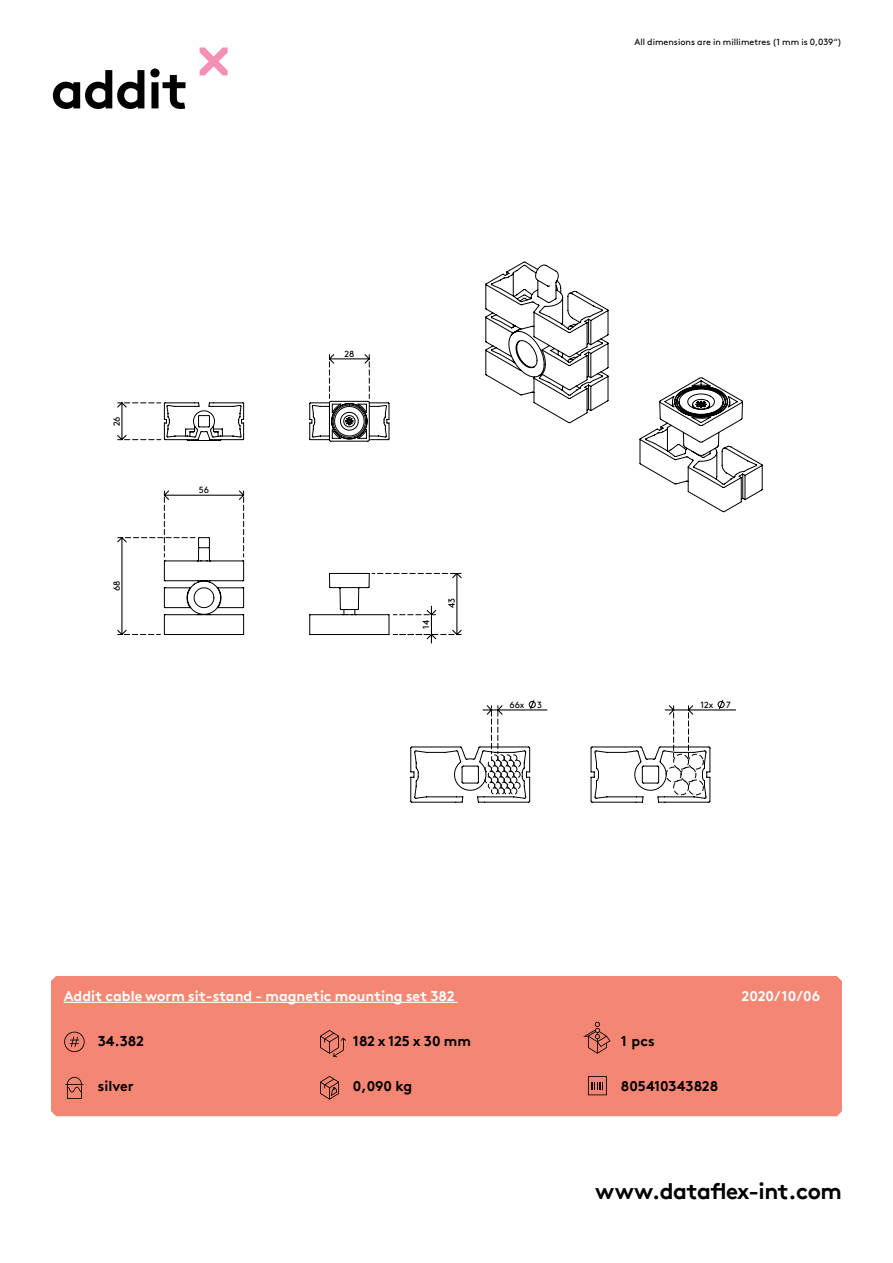
<style>
.page{position:relative;width:893px;height:1263px;background:#fff}
.page>*{position:absolute;margin:0;border:0;box-sizing:border-box;transform-origin:0 0}
.hoofdstuk{font:700 54px "Brown Pro TT";letter-spacing:-.02em;color:#000}
.t1{font:700 22.5px "Brown Pro TT";letter-spacing:-.02em;color:#000}
.t2{font:700 14.25px "Brown Pro TT";color:#fff}
.specificaties{font:700 14.25px "Brown Pro TT";color:#000}
.t3{font:9px "Brown";color:#000}
.t4{font:9px "Brown Pro TT Regular Alt";color:#000}
</style>
<div class="page">
<svg style="left:200px;top:47px;width:28px;height:28px"></svg>
<div style="left:51px;top:976px;width:791px;height:140px;background:#f58674"></div>
<svg style="left:410px;top:700px;width:326px;height:103px"></svg>
<svg style="left:118px;top:354px;width:344px;height:282px"></svg>
<svg style="left:485px;top:261px;width:278px;height:252px"></svg>
<svg style="left:64px;top:1032px;width:21px;height:20px"></svg>
<svg style="left:65px;top:1077px;width:18px;height:22px"></svg>
<svg style="left:320px;top:1030px;width:26px;height:27px"></svg>
<svg style="left:583px;top:1022px;width:27px;height:32px"></svg>
<svg style="left:320px;top:1076px;width:19px;height:24px"></svg>
<svg style="left:588px;top:1076px;width:19px;height:19px"></svg>
<hr style="left:64px;top:1002px;width:394px;height:1px;background:#fff">
<p class="hoofdstuk" style="left:51px;top:46px;width:139px">addit</p>
<p class="t4" style="left:110px;top:426px;width:11px;rotate:-90deg">26</p>
<p class="t4" style="left:110px;top:591px;width:12px;rotate:-90deg">68</p>
<p class="t4" style="left:199px;top:483px;width:12px">56</p>
<p class="t3" style="left:634px;top:35px;width:209px">All dimensions are in millimetres (1 mm is 0,039“)</p>
<p class="t4" style="left:344px;top:347px;width:11px">28</p>
<p class="t4" style="left:419px;top:629px;width:10px;rotate:-90deg">14</p>
<p class="t4" style="left:445px;top:608px;width:11px;rotate:-90deg">43</p>
<p class="t4" style="left:509px;top:698px;width:17px">66x</p>
<p class="t4" style="left:537px;top:698px;width:6px">3</p>
<p class="t4" style="left:700px;top:698px;width:14px">12x</p>
<p class="t4" style="left:726px;top:698px;width:6px">7</p>
<p class="t2" style="left:64px;top:985px;width:392px">Addit cable worm sit-stand - magnetic mounting set 382</p>
<p class="t2" style="left:742px;top:985px;width:80px">2020/10/06</p>
<p class="specificaties" style="left:98px;top:1029px;width:48px">34.382</p>
<p class="specificaties" style="left:98px;top:1074px;width:37px">silver</p>
<p class="specificaties" style="left:353px;top:1029px;width:119px">182 x 125 x 30 mm</p>
<p class="specificaties" style="left:621px;top:1029px;width:35px">1 pcs</p>
<p class="specificaties" style="left:353px;top:1074px;width:61px">0,090 kg</p>
<p class="specificaties" style="left:621px;top:1074px;width:99px">805410343828</p>
<h2 class="t1" style="left:595px;top:1173px;width:248px">www.dataflex-int.com</h2>
</div>
